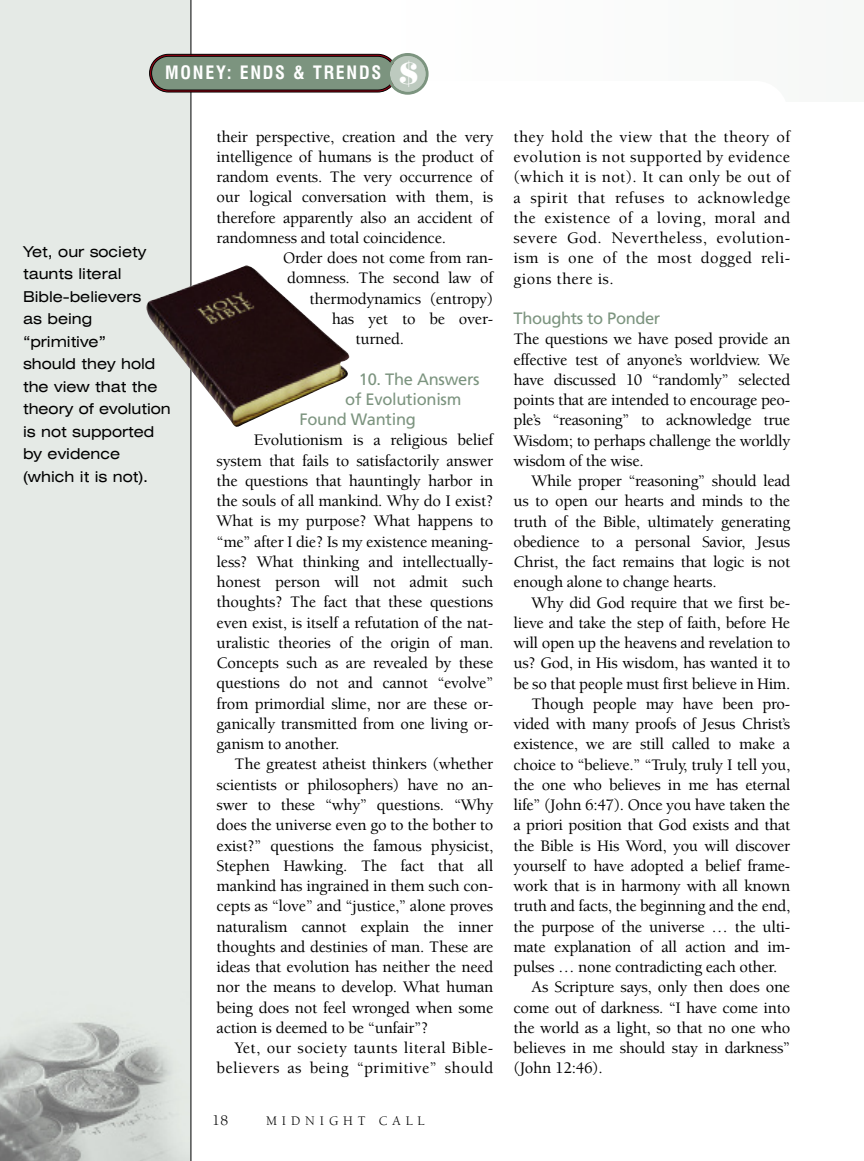
<style>
.page{position:relative;width:864px;height:1161px;background:#fff}
.page>*{position:absolute;margin:0;border:0;box-sizing:border-box;transform-origin:0 0}
.t1{font:700 condensed 18px "Swiss 721 BT";letter-spacing:.1em;color:#fff}
.t2{font:500 16.5px/20.2px "Berkeley";letter-spacing:-.02em;color:#000;text-align:justify}
.t3{font:500 16.5px/20.2px "Berkeley";letter-spacing:.02em;color:#000;text-align:right}
.t4{font:16.5px "Frutiger";letter-spacing:-.015em;color:#7c947f}
.t5{font:expanded 15px/22.5px "Swiss 721 BT";color:#000}
.t6{font:15px "Berkeley";color:#000}
.t7{font:13.5px "Berkeley";letter-spacing:.365em;color:#000}
.s1{font-family:"Elephant";font-weight:400;font-stretch:normal;font-size:29.25px}
</style>
<div class="page">
<div style="left:0;top:0;width:191px;height:1161px;background:#e5eae6"></div>
<img style="left:0;top:992px;width:189px;height:169px">
<hr style="left:191px;top:0;width:1px;height:1161px;background:#000">
<svg style="left:149px;top:53px;width:280px;height:42px;background:#859082"></svg>
<img style="left:146px;top:265px;width:203px;height:162px">
<p class="t1" style="left:165px;top:66px;width:256px">MONEY: ENDS &amp; TRENDS <span class="s1">$</span></p>
<p class="t5" style="left:23px;top:242px;width:149px">Yet, our society taunts literal<br>Bible-believers<br>as being “primitive”<br>should they hold the view that the theory of evolution is not supported by evidence (which it is not).</p>
<p class="t2" style="left:217px;top:128px;width:278px">their perspective, creation and the very</p>
<p class="t2" style="left:217px;top:148px;width:278px">intelligence of humans is the product of</p>
<p class="t2" style="left:217px;top:168px;width:278px">random events. The very occurrence of</p>
<p class="t2" style="left:217px;top:189px;width:278px">our logical conversation with them, is</p>
<p class="t2" style="left:217px;top:209px;width:278px">therefore apparently also an accident of</p>
<p class="t2" style="left:217px;top:229px;width:231px">randomness and total coincidence.</p>
<p class="t2" style="left:283px;top:249px;width:212px">Order does not come from ran-</p>
<p class="t2" style="left:287px;top:270px;width:208px">domness. The second law of</p>
<p class="t2" style="left:310px;top:290px;width:185px">thermodynamics (entropy)</p>
<p class="t2" style="left:332px;top:310px;width:163px">has yet to be over-</p>
<p class="t2" style="left:356px;top:330px;width:50px">turned.</p>
<p class="t4" style="left:359px;top:372px;width:122px">10. The Answers</p>
<p class="t4" style="left:345px;top:393px;width:118px">of Evolutionism</p>
<p class="t4" style="left:299px;top:413px;width:118px">Found Wanting</p>
<p class="t2" style="left:217px;top:432px;width:278px;text-indent:37px">Evolutionism is a religious belief system that fails to satisfactorily answer the questions that hauntingly harbor in the souls of all mankind. Why do I exist?<br>What is my purpose? What happens to “me” after I die? Is my existence meaning&shy;less? What thinking and intellectually&shy;honest person will not admit such thoughts? The fact that these questions even exist, is itself a refutation of the nat&shy;uralistic theories of the origin of man.<br>Concepts such as are revealed by these questions do not and cannot “evolve” from primordial slime, nor are these or&shy;ganically transmitted from one living or&shy;ganism to another.</p>
<p class="t2" style="left:217px;top:756px;width:278px;text-indent:18px">The greatest atheist thinkers (whether scientists or philosophers) have no an&shy;swer to these “why” questions. “Why does the universe even go to the bother to exist?” questions the famous physicist, Stephen Hawking. The fact that all mankind has ingrained in them such con&shy;cepts as “love” and “justice,” alone proves naturalism cannot explain the inner thoughts and destinies of man. These are ideas that evolution has neither the need nor the means to develop. What human being does not feel wronged when some action is deemed to be “unfair”?</p>
<p class="t3" style="left:217px;top:1039px;width:278px">Yet, our society taunts literal Bible&shy;believers as being “primitive” should</p>
<p class="t6" style="left:212px;top:1114px;width:18px">18</p>
<p class="t7" style="left:266px;top:1116px;width:160px">MIDNIGHT CALL</p>
<p class="t2" style="left:514px;top:128px;width:278px">they hold the view that the theory of evolution is not supported by evidence (which it is not). It can only be out of a spirit that refuses to acknowledge the existence of a loving, moral and severe God. Nevertheless, evolution&shy;ism is one of the most dogged reli&shy;gions there is.</p>
<p class="t4" style="left:514px;top:312px;width:148px">Thoughts to Ponder</p>
<p class="t2" style="left:514px;top:330px;width:278px">The questions we have posed provide an effective test of anyone’s worldview. We have discussed 10 “randomly” selected points that are intended to encourage peo&shy;ple’s “reasoning” to acknowledge true Wisdom; to perhaps challenge the worldly wisdom of the wise.</p>
<p class="t2" style="left:514px;top:472px;width:278px;text-indent:18px">While proper “reasoning” should lead us to open our hearts and minds to the truth of the Bible, ultimately generating obedience to a personal Savior, Jesus Christ, the fact remains that logic is not enough alone to change hearts.</p>
<p class="t2" style="left:532px;top:594px;width:260px">Why did God require that we first be-</p>
<p class="t2" style="left:514px;top:614px;width:278px">lieve and take the step of faith, before He</p>
<p class="t2" style="left:514px;top:634px;width:278px">will open up the heavens and revelation to</p>
<p class="t2" style="left:514px;top:654px;width:278px">us? God, in His wisdom, has wanted it to</p>
<p class="t2" style="left:514px;top:675px;width:278px">be so that people must first believe in Him.</p>
<p class="t2" style="left:532px;top:695px;width:260px">Though people may have been pro-</p>
<p class="t2" style="left:514px;top:715px;width:278px">vided with many proofs of Jesus Christ’s</p>
<p class="t2" style="left:514px;top:735px;width:278px">existence, we are still called to make a</p>
<p class="t2" style="left:514px;top:756px;width:278px">choice to “believe.” “Truly, truly I tell you,</p>
<p class="t2" style="left:514px;top:776px;width:278px">the one who believes in me has eternal</p>
<p class="t2" style="left:514px;top:796px;width:278px">life” (John 6:47). Once you have taken the</p>
<p class="t2" style="left:514px;top:816px;width:278px">a priori position that God exists and that</p>
<p class="t2" style="left:514px;top:837px;width:278px">the Bible is His Word, you will discover</p>
<p class="t2" style="left:514px;top:857px;width:278px">yourself to have adopted a belief frame-</p>
<p class="t2" style="left:514px;top:877px;width:278px">work that is in harmony with all known</p>
<p class="t2" style="left:514px;top:897px;width:278px">truth and facts, the beginning and the end,</p>
<p class="t2" style="left:514px;top:918px;width:278px">the purpose of the universe … the ulti-</p>
<p class="t2" style="left:514px;top:938px;width:278px">mate explanation of all action and im-</p>
<p class="t2" style="left:514px;top:958px;width:265px">pulses … none contradicting each other.</p>
<p class="t2" style="left:532px;top:978px;width:260px">As Scripture says, only then does one</p>
<p class="t2" style="left:514px;top:999px;width:278px">come out of darkness. “I have come into</p>
<p class="t2" style="left:514px;top:1019px;width:278px">the world as a light, so that no one who</p>
<p class="t2" style="left:514px;top:1039px;width:278px">believes in me should stay in darkness”</p>
<p class="t2" style="left:514px;top:1059px;width:91px">(John 12:46).</p>
</div>
